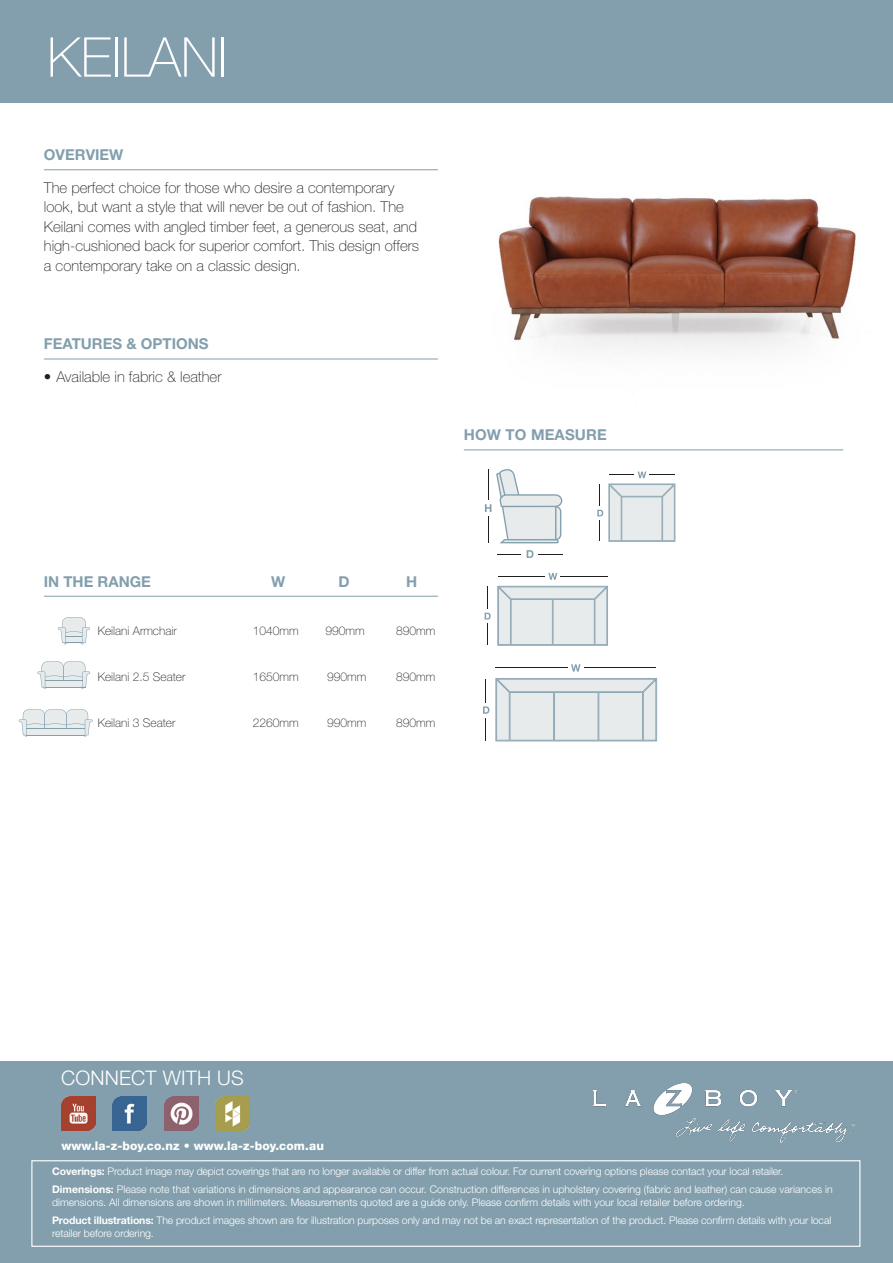
<style>
.page{position:relative;width:893px;height:1263px;background:#fff}
.page>*{position:absolute;margin:0;border:0;box-sizing:border-box;transform-origin:0 0}
.t1{font:100 54.9px "Helvetica Neue";color:#fff}
.t2{font:300 20.1px "Helvetica Neue";letter-spacing:.01em;color:#fff}
.DA_Description{font:100 15px/19.5px "Helvetica Neue";color:#231f20}
.Measurement_heading{font:700 15px "Helvetica Neue";color:#839fad}
.DA_features{font:100 15px "Helvetica Neue";color:#231f20}
.DA_measurements{font:100 12px "Helvetica Neue";color:#231f20}
.t3{font:800 12px "Helvetica Neue";letter-spacing:.01em;color:#fff}
.t4{font:300 10.5px/13.5px "Helvetica Neue";letter-spacing:-.01em;color:#fff}
.s1{font-weight:700}
</style>
<div class="page">
<svg style="left:19px;top:709px;width:74px;height:27px;background:#dde3e6"></svg>
<img style="left:498px;top:196px;width:358px;height:155px">
<div style="left:0;top:0;width:893px;height:103px;background:#839fad"></div>
<div style="left:0;top:1062px;width:893px;height:201px;background:#839fad"></div>
<hr style="left:44px;top:359px;width:394px;height:1px;background:#839fad">
<hr style="left:44px;top:169px;width:394px;height:1px;background:#839fad">
<hr style="left:464px;top:449px;width:379px;height:1px;background:#839fad">
<div style="left:31px;top:1160px;width:829px;height:87px;border:1px solid #fff"></div>
<hr style="left:44px;top:596px;width:394px;height:1px;background:#839fad">
<svg style="left:58px;top:617px;width:32px;height:27px"></svg>
<svg style="left:37px;top:661px;width:53px;height:28px"></svg>
<img style="left:61px;top:1097px;width:34px;height:33px">
<img style="left:113px;top:1097px;width:34px;height:33px">
<img style="left:164px;top:1097px;width:34px;height:33px">
<img style="left:216px;top:1097px;width:33px;height:33px">
<hr style="left:497px;top:554px;width:65px;height:1px;background:#231f1f">
<div style="left:521px;top:545px;width:17px;height:13px;background:#fff"></div>
<svg style="left:527px;top:550px;width:6px;height:8px"></svg>
<svg style="left:485px;top:469px;width:77px;height:74px"></svg>
<svg style="left:597px;top:471px;width:78px;height:71px"></svg>
<hr style="left:487px;top:587px;width:1px;height:58px;background:#231f1f">
<hr style="left:498px;top:576px;width:109px;height:1px;background:#231f1f">
<div style="left:545px;top:569px;width:15px;height:12px;background:#fff"></div>
<svg style="left:548px;top:573px;width:9px;height:7px"></svg>
<svg style="left:484px;top:609px;width:5px;height:14px"></svg>
<svg style="left:485px;top:613px;width:6px;height:6px"></svg>
<svg style="left:497px;top:586px;width:111px;height:60px;background:#dbe1e4"></svg>
<hr style="left:485px;top:679px;width:1px;height:61px;background:#231f1f">
<hr style="left:496px;top:668px;width:160px;height:1px;background:#231f1f">
<div style="left:568px;top:660px;width:15px;height:12px;background:#fff"></div>
<svg style="left:571px;top:664px;width:9px;height:8px"></svg>
<div style="left:480px;top:703px;width:10px;height:15px;background:#fff"></div>
<svg style="left:483px;top:706px;width:6px;height:8px"></svg>
<svg style="left:495px;top:678px;width:162px;height:63px;background:#dce2e5"></svg>
<img style="left:581px;top:1061px;width:291px;height:113px">
<p class="t1" style="left:47px;top:27px;width:182px">KEILANI</p>
<p class="Measurement_heading" style="left:44px;top:146px;width:81px">OVERVIEW</p>
<p class="DA_Description" style="left:44px;top:178px;width:377px">The perfect choice for those who desire a contemporary look, but want a style that will never be out of fashion. The Keilani comes with angled timber feet, a generous seat, and high-cushioned back for superior comfort. This design offers a contemporary take on a classic design.</p>
<p class="Measurement_heading" style="left:44px;top:335px;width:166px">FEATURES &amp; OPTIONS</p>
<p class="DA_features" style="left:44px;top:368px;width:179px">• Available in fabric &amp; leather</p>
<p class="Measurement_heading" style="left:464px;top:426px;width:145px">HOW TO MEASURE</p>
<p class="Measurement_heading" style="left:44px;top:573px;width:109px">IN THE RANGE</p>
<p class="Measurement_heading" style="left:271px;top:573px;width:16px">W</p>
<p class="Measurement_heading" style="left:339px;top:573px;width:13px">D</p>
<p class="Measurement_heading" style="left:406px;top:573px;width:13px">H</p>
<p class="DA_measurements" style="left:98px;top:624px;width:81px">Keilani Armchair</p>
<p class="DA_measurements" style="left:253px;top:624px;width:47px">1040mm</p>
<p class="DA_measurements" style="left:326px;top:624px;width:41px">990mm</p>
<p class="DA_measurements" style="left:396px;top:624px;width:41px">890mm</p>
<p class="DA_measurements" style="left:98px;top:670px;width:89px">Keilani 2.5 Seater</p>
<p class="DA_measurements" style="left:253px;top:670px;width:47px">1650mm</p>
<p class="DA_measurements" style="left:327px;top:670px;width:41px">990mm</p>
<p class="DA_measurements" style="left:396px;top:670px;width:41px">890mm</p>
<p class="DA_measurements" style="left:98px;top:716px;width:79px">Keilani 3 Seater</p>
<p class="DA_measurements" style="left:253px;top:716px;width:47px">2260mm</p>
<p class="DA_measurements" style="left:327px;top:716px;width:41px">990mm</p>
<p class="DA_measurements" style="left:396px;top:716px;width:41px">890mm</p>
<p class="t2" style="left:61px;top:1066px;width:184px">CONNECT WITH US</p>
<p class="t3" style="left:61px;top:1138px;width:264px">www.la-z-boy.co.nz • www.la-z-boy.com.au</p>
<p class="t4" style="left:52px;top:1164px;width:733px"><span class="s1">Coverings:</span> Product image may depict coverings that are no longer available or differ from actual colour. For current covering options please contact your local retailer.</p>
<p class="t4" style="left:52px;top:1182px;width:782px"><span class="s1">Dimensions:</span> Please note that variations in dimensions and appearance can occur. Construction differences in upholstery covering (fabric and leather) can cause variances in dimensions. All dimensions are shown in millimeters. Measurements quoted are a guide only. Please confirm details with your local retailer before ordering.</p>
<p class="t4" style="left:52px;top:1213px;width:781px"><span class="s1">Product illustrations:</span> The product images shown are for illustration purposes only and may not be an exact representation of the product. Please confirm details with your local retailer before ordering.</p>
</div>
